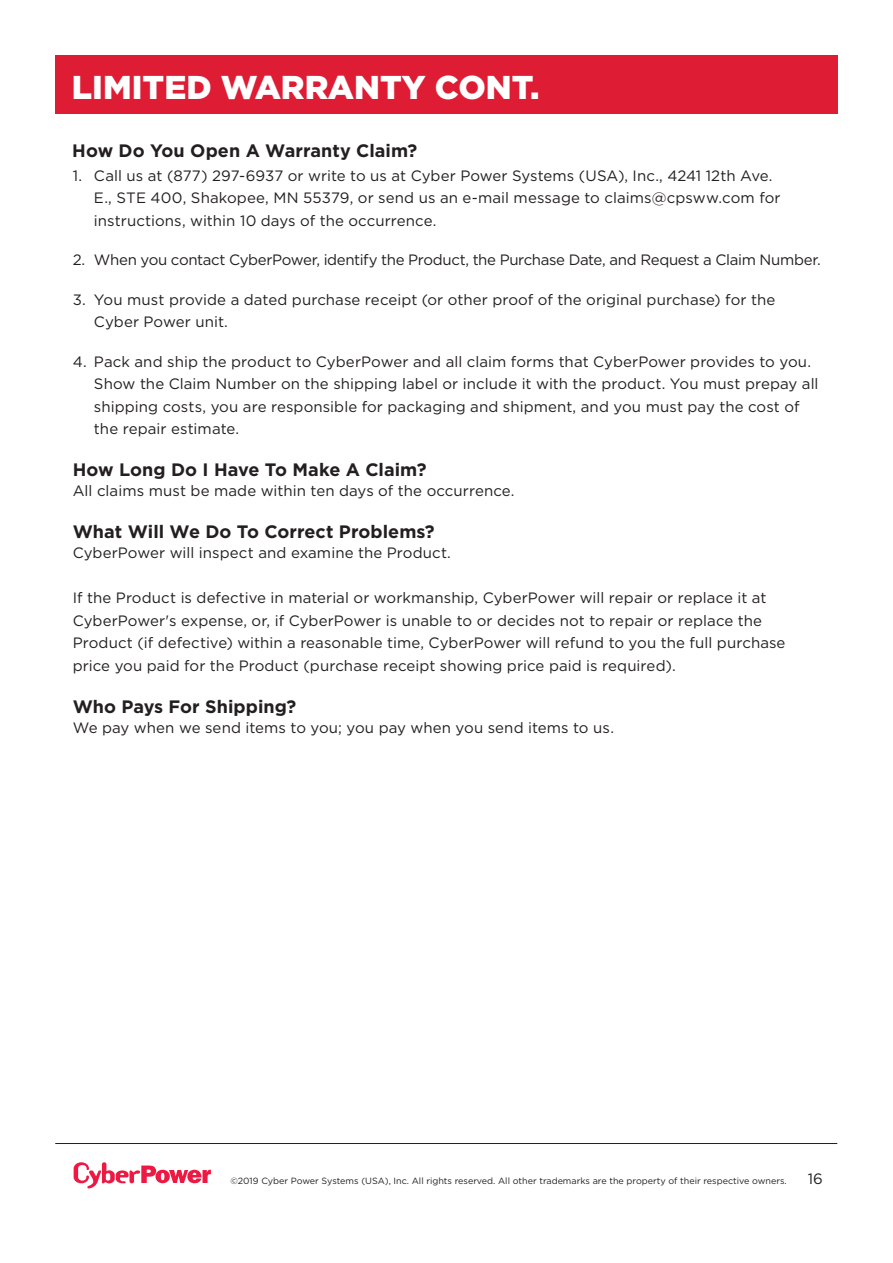
<style>
.page{position:relative;width:893px;height:1263px;background:#fff}
.page>*{position:absolute;margin:0;border:0;box-sizing:border-box;transform-origin:0 0}
.t1{font:900 33px "Gotham";color:#fff}
.t2{font:700 18px "Gotham";color:#231f20}
.t3{font:15px/22.5px "Gotham";letter-spacing:.005em;color:#231f20}
.t4{font:15px "Gotham";letter-spacing:-.025em;color:#231f20}
.t5{font:9px "Gotham";color:#231f20}
</style>
<div class="page">
<div style="left:55px;top:55px;width:782px;height:59px;background:#de1d35"></div>
<hr style="left:55px;top:1143px;width:782px;height:1px;background:#231f20">
<svg style="left:74px;top:1162px;width:137px;height:26px"></svg>
<h1 class="t1" style="left:72px;top:64px;width:469px">LIMITED WARRANTY CONT.</h1>
<p class="t2" style="left:72px;top:138px;width:347px">How Do You Open A Warranty Claim?</p>
<p class="t3" style="left:94px;top:164px;width:688px;text-indent:-21px">1. Call us at (877) 297-6937 or write to us at Cyber Power Systems (USA), Inc., 4241 12th Ave.<br>E., STE 400, Shakopee, MN 55379, or send us an e-mail message to claims@cpsww.com for instructions, within 10 days of the occurrence.</p>
<p class="t4" style="left:73px;top:250px;width:749px">2. When you contact CyberPower, identify the Product, the Purchase Date, and Request a Claim Number.</p>
<p class="t3" style="left:94px;top:288px;width:683px;text-indent:-21px">3. You must provide a dated purchase receipt (or other proof of the original purchase) for the<br>Cyber Power unit.</p>
<p class="t3" style="left:94px;top:350px;width:726px;text-indent:-21px">4. Pack and ship the product to CyberPower and all claim forms that CyberPower provides to you.<br>Show the Claim Number on the shipping label or include it with the product. You must prepay all shipping costs, you are responsible for packaging and shipment, and you must pay the cost of the repair estimate.</p>
<p class="t2" style="left:73px;top:458px;width:355px">How Long Do I Have To Make A Claim?</p>
<p class="t3" style="left:73px;top:479px;width:443px">All claims must be made within ten days of the occurrence.</p>
<p class="t2" style="left:73px;top:520px;width:364px">What Will We Do To Correct Problems?</p>
<p class="t3" style="left:73px;top:541px;width:380px">CyberPower will inspect and examine the Product.</p>
<p class="t3" style="left:73px;top:586px;width:714px">If the Product is defective in material or workmanship, CyberPower will repair or replace it at CyberPower's expense, or, if CyberPower is unable to or decides not to repair or replace the Product (if defective) within a reasonable time, CyberPower will refund to you the full purchase price you paid for the Product (purchase receipt showing price paid is required).</p>
<p class="t2" style="left:73px;top:694px;width:225px">Who Pays For Shipping?</p>
<p class="t3" style="left:73px;top:716px;width:543px">We pay when we send items to you; you pay when you send items to us.</p>
<p class="t5" style="left:230px;top:1175px;width:558px">©2019 Cyber Power Systems (USA), Inc. All rights reserved. All other trademarks are the property of their respective owners.</p>
<p class="t3" style="left:808px;top:1167px;width:17px">16</p>
</div>
